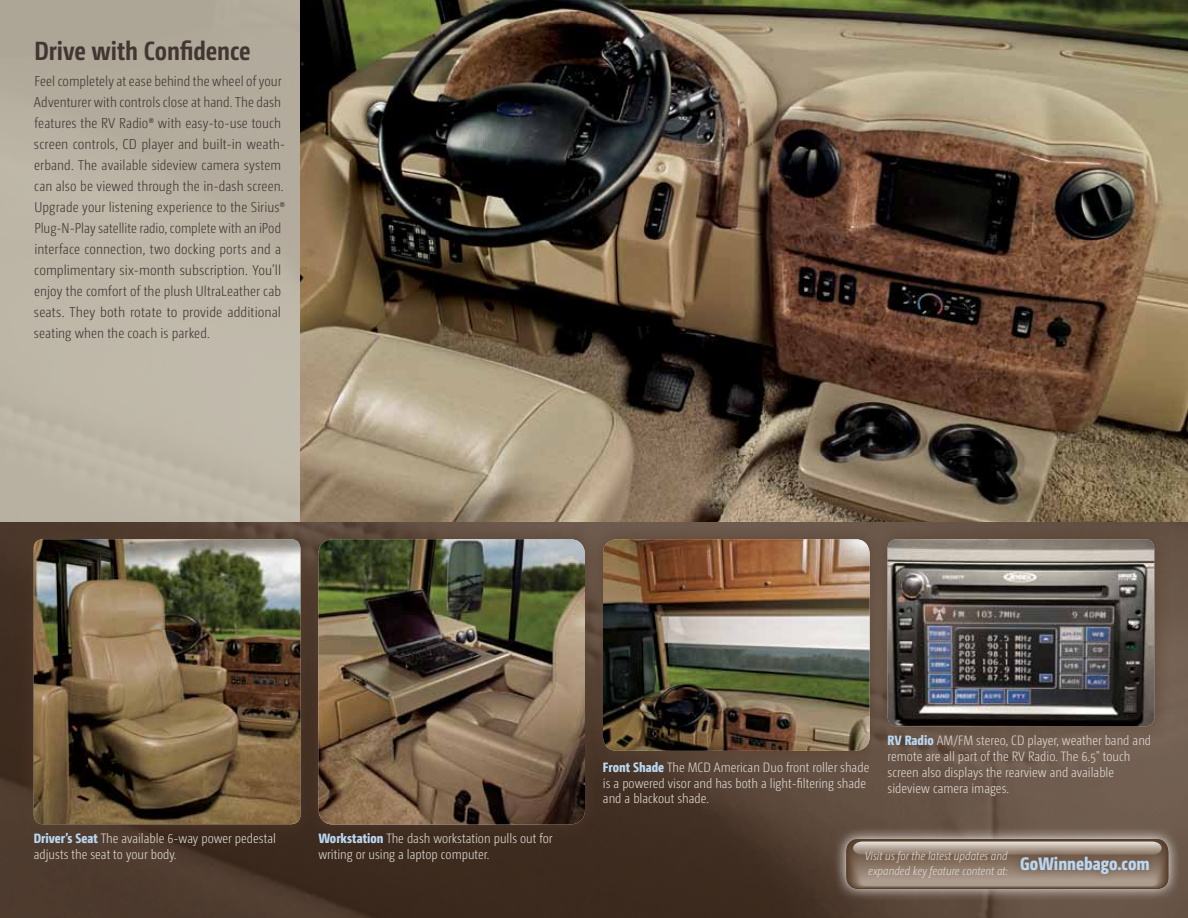
<style>
.page{position:relative;width:1188px;height:918px;background:#fff}
.page>*{position:absolute;margin:0;border:0;box-sizing:border-box;transform-origin:0 0}
.t1{font:700 26.25px "Camingo Dos Pro Cd";color:#413632}
.t2{font:800 18px "Camingo Dos Pro Cd";color:#bad7f1}
.t3{font:300 14.25px/21px "Camingo Dos Pro Cd";letter-spacing:.005em;color:#413632}
.t4{font:300 13.5px/15.8px "Camingo Dos Pro Cd";color:#e0dad4}
.t5{font:italic 300 12px/14.4px "Camingo Dos Pro Cd";color:#e0dad4}
.s1{font-weight:800;color:#bad7f1}
</style>
<div class="page">
<img style="left:0;top:521px;width:1188px;height:397px">
<img style="left:300px;top:0;width:888px;height:521px">
<div style="left:17px;top:523px;width:300px;height:318px;background:#553d2b;opacity:.75"></div>
<img style="left:34px;top:539px;width:266px;height:285px">
<div style="left:871px;top:523px;width:300px;height:220px;background:#553d2b;opacity:.75"></div>
<img style="left:888px;top:539px;width:266px;height:187px">
<div style="left:302px;top:523px;width:300px;height:318px;background:#553d2b;opacity:.75"></div>
<img style="left:318px;top:539px;width:267px;height:285px">
<div style="left:586px;top:523px;width:301px;height:245px;background:#553d2b;opacity:.75"></div>
<img style="left:603px;top:539px;width:267px;height:212px">
<svg style="left:834px;top:826px;width:347px;height:75px;background:#7c6c60"></svg>
<svg style="left:846px;top:839px;width:322px;height:50px;background:#968375"></svg>
<div style="left:1011px;top:847px;width:147px;height:35px;background:#553d2b;opacity:.75"></div>
<h1 class="t1" style="left:34px;top:35px;width:218px">Drive with Confidence</h1>
<p class="t3" style="left:34px;top:70px;width:253px">Feel completely at ease behind the wheel of your Adventurer with controls close at hand. The dash features the RV Radio® with easy-to-use touch screen controls, CD player and built-in weath&shy;erband. The available sideview camera system can also be viewed through the in-dash screen.<br>Upgrade your listening experience to the Sirius® Plug-N -Play satellite radio, complete with an iPod interface connection, two docking ports and a complimentary six-month subscription. You’ll enjoy the comfort of the plush UltraLeather cab seats. They both rotate to provide additional seating when the coach is parked.</p>
<p class="t4" style="left:34px;top:831px;width:244px"><span class="s1">Driver’s Seat</span> The available 6-way power pedestal adjusts the seat to your body.</p>
<p class="t4" style="left:318px;top:831px;width:236px"><span class="s1">Workstation</span> The dash workstation pulls out for writing or using a laptop computer.</p>
<p class="t4" style="left:603px;top:759px;width:268px"><span class="s1">Front Shade</span> The MCD American Duo front roller shade is a powered visor and has both a light-filtering shade and a blackout shade.</p>
<p class="t4" style="left:888px;top:733px;width:265px"><span class="s1">RV Radio</span> AM/FM stereo, CD player, weather band and remote are all part of the RV Radio. The 6.5" touch screen also displays the rearview and available sideview camera images.</p>
<p class="t5" style="left:865px;top:849px;width:144px">Visit us for the latest updates and expanded key feature content at:</p>
<p class="t2" style="left:1020px;top:852px;width:131px">GoWinnebago.com</p>
</div>
